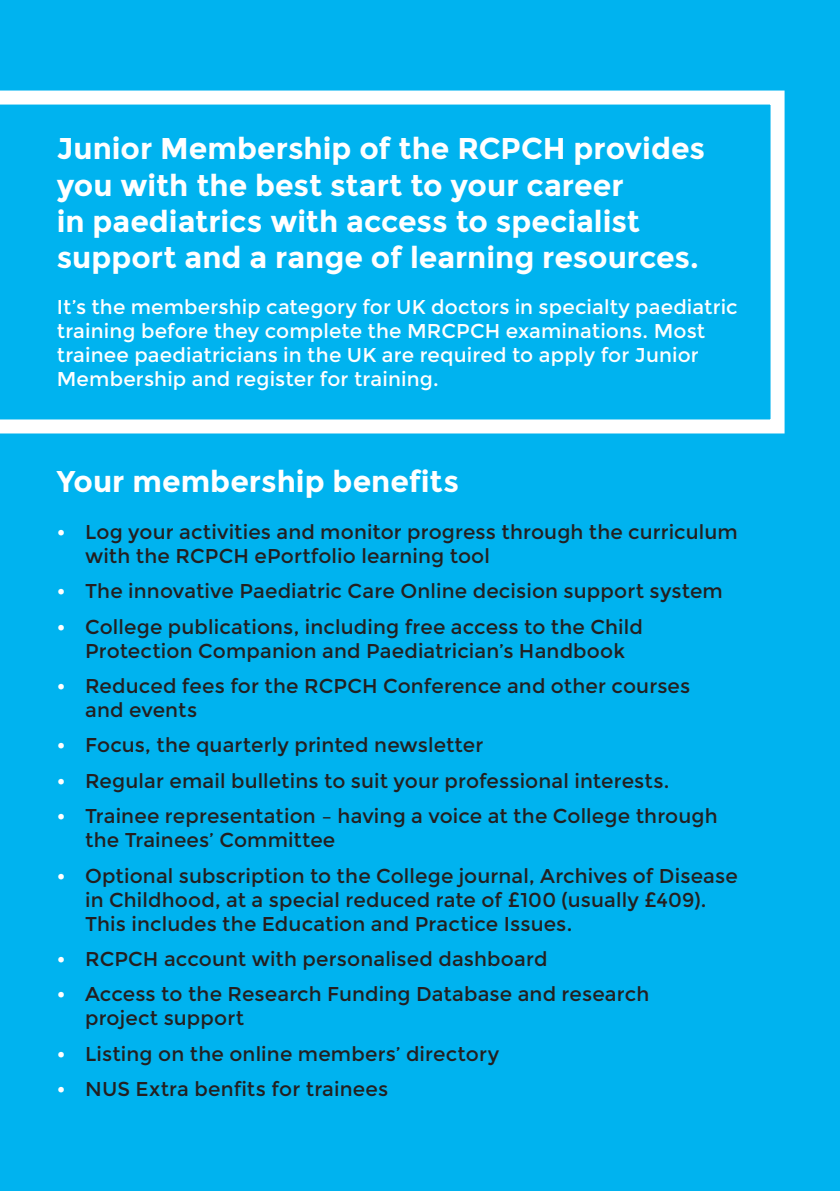
<style>
.page{position:relative;width:840px;height:1191px;background:#fff}
.page>*{position:absolute;margin:0;border:0;box-sizing:border-box;transform-origin:0 0}
.t1{font:700 30px/36px "Montserrat";color:#fff}
.t2{font:20px/24px "Montserrat";letter-spacing:.005em;color:#231f20}
.t3{font:20px/24px "Montserrat";letter-spacing:.005em;color:#fff}
.s1{font-weight:700;color:#fff}
</style>
<div class="page">
<div style="left:0;top:0;width:839px;height:1191px;background:#00b3ef"></div>
<svg style="left:0;top:91px;width:784px;height:342px"></svg>
<h1 class="t1" style="left:57px;top:131px;width:649px">Junior Membership of the RCPCH provides you with the best start to your career<br>in paediatrics with access to specialist support and a range of learning resources.</h1>
<p class="t3" style="left:57px;top:295px;width:682px">It’s the membership category for UK doctors in specialty paediatric training before they complete the MRCPCH examinations. Most trainee paediatricians in the UK are required to apply for Junior Membership and register for training.</p>
<h1 class="t1" style="left:57px;top:464px;width:403px">Your membership benefits</h1>
<p class="t2" style="left:85px;top:520px;width:653px;text-indent:-28px"><span class="s1">•</span> Log your activities and monitor progress through the curriculum with the RCPCH ePortfolio learning tool</p>
<p class="t2" style="left:57px;top:579px;width:667px"><span class="s1">•</span> The innovative Paediatric Care Online decision support system</p>
<p class="t2" style="left:57px;top:615px;width:587px;text-align:center"><span class="s1">•</span> College publications, including free access to the Child<br>Protection Companion and Paediatrician’s Handbook</p>
<p class="t2" style="left:85px;top:674px;width:606px;text-indent:-28px"><span class="s1">•</span> Reduced fees for the RCPCH Conference and other courses and events</p>
<p class="t2" style="left:57px;top:733px;width:428px"><span class="s1">•</span> Focus, the quarterly printed newsletter</p>
<p class="t2" style="left:57px;top:769px;width:614px"><span class="s1">•</span> Regular email bulletins to suit your professional interests.</p>
<p class="t2" style="left:85px;top:804px;width:633px;text-indent:-28px"><span class="s1">•</span> Trainee representation – having a voice at the College through the Trainees’ Committee</p>
<p class="t2" style="left:85px;top:863px;width:653px;text-indent:-28px"><span class="s1">•</span> Optional subscription to the College journal, Archives of Disease in Childhood, at a special reduced rate of £100 (usually £409).<br>This includes the Education and Practice Issues.</p>
<p class="t2" style="left:57px;top:947px;width:492px"><span class="s1">•</span> RCPCH account with personalised dashboard</p>
<p class="t2" style="left:85px;top:982px;width:565px;text-indent:-28px"><span class="s1">•</span> Access to the Research Funding Database and research project support</p>
<p class="t2" style="left:57px;top:1041px;width:443px"><span class="s1">•</span> Listing on the online members’ directory</p>
<p class="t2" style="left:57px;top:1077px;width:333px"><span class="s1">•</span> NUS Extra benfits for trainees</p>
</div>
